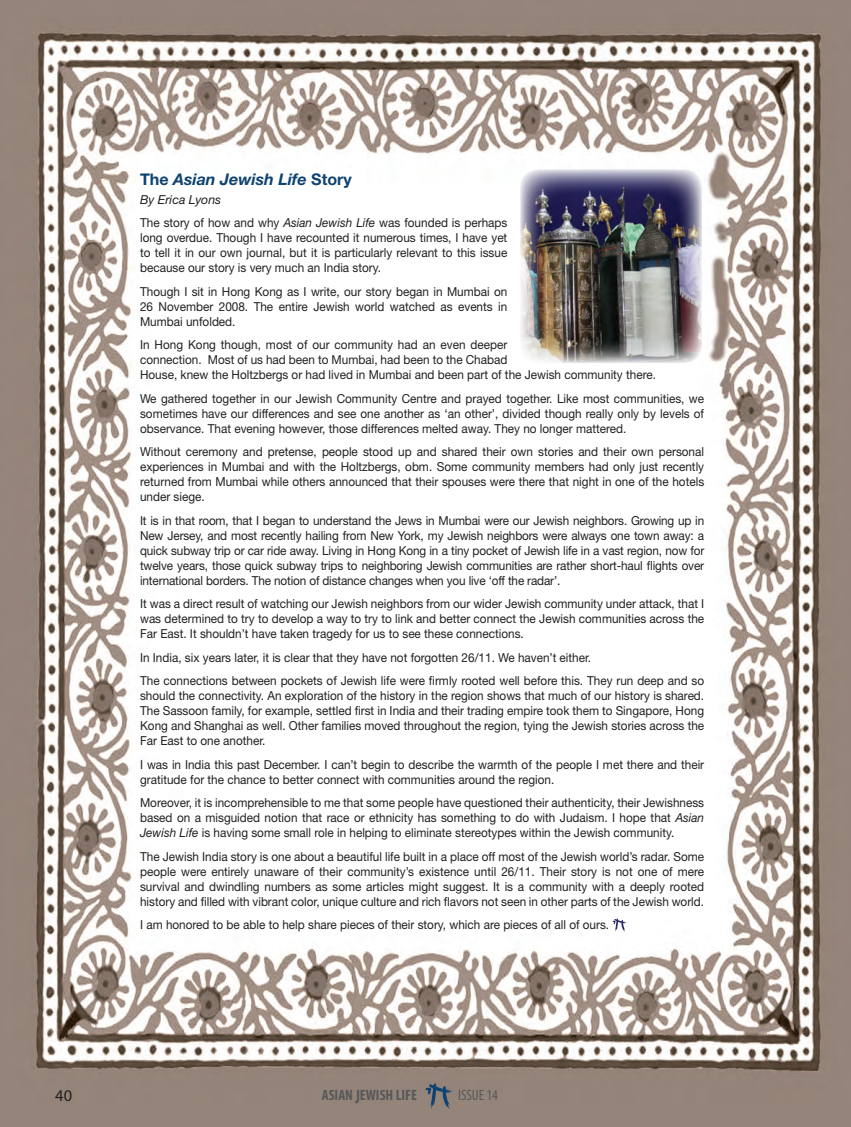
<style>
.page{position:relative;width:851px;height:1127px;background:#fff}
.page>*{position:absolute;margin:0;border:0;box-sizing:border-box;transform-origin:0 0}
.t1{font:16.5px "Myriad Pro";color:#231f20}
.t2{font:italic 700 16.05px "Helvetica Neue LT Std";color:#0f4371}
.t3{font:700 condensed 15px "Myriad Pro";color:#57585a}
.t4{font:condensed 15px "Myriad Pro";color:#57585a}
.t5{font:12.3px/15px "Helvetica Neue LT Std";color:#231f20;text-align:justify;scale:.95 1}
.s1{font-style:normal}
.s2{font-style:italic}
.s3{font-size:19.35px}
</style>
<div class="page">
<img style="left:0;top:0;width:850px;height:1127px">
<svg style="left:425px;top:1083px;width:27px;height:25px"></svg>
<svg style="left:612px;top:918px;width:14px;height:13px"></svg>
<img style="left:520px;top:169px;width:182px;height:194px">
<h2 class="t2" style="left:140px;top:169px;width:213px"><span class="s1">The</span> Asian Jewish Life <span class="s1">Story</span></h2>
<p class="t5" style="left:140px;top:187px;width:388px;line-height:23.5px"><span class="s2">By Erica Lyons<br></span>The story of how and why <span class="s2">Asian Jewish Life</span> was founded is perhaps</p>
<p class="t5" style="left:140px;top:230px;width:388px">long overdue. Though I have recounted it numerous times, I have yet to tell it in our own journal, but it is particularly relevant to this issue because our story is very much an India story.</p>
<p class="t5" style="left:140px;top:284px;width:388px">Though I sit in Hong Kong as I write, our story began in Mumbai on 26 November 2008. The entire Jewish world watched as events in Mumbai unfolded.</p>
<p class="t5" style="left:140px;top:337px;width:544px;text-align:left">In Hong Kong though, most of our community had an even deeper<br>connection. Most of us had been to Mumbai, had been to the Chabad<br>House, knew the Holtzbergs or had lived in Mumbai and been part of the Jewish community there.</p>
<p class="t5" style="left:140px;top:391px;width:595px">We gathered together in our Jewish Community Centre and prayed together. Like most communities, we sometimes have our differences and see one another as ‘an other’, divided though really only by levels of observance. That evening however, those differences melted away. They no longer mattered.</p>
<p class="t5" style="left:140px;top:444px;width:595px">Without ceremony and pretense, people stood up and shared their own stories and their own personal experiences in Mumbai and with the Holtzbergs, obm. Some community members had only just recently returned from Mumbai while others announced that their spouses were there that night in one of the hotels under siege.</p>
<p class="t5" style="left:140px;top:513px;width:595px">It is in that room, that I began to understand the Jews in Mumbai were our Jewish neighbors. Growing up in New Jersey, and most recently hailing from New York, my Jewish neighbors were always one town away: a quick subway trip or car ride away. Living in Hong Kong in a tiny pocket of Jewish life in a vast region, now for twelve years, those quick subway trips to neighboring Jewish communities are rather short-haul flights over international borders. The notion of distance changes when you live ‘off the radar’.</p>
<p class="t5" style="left:140px;top:596px;width:595px">It was a direct result of watching our Jewish neighbors from our wider Jewish community under attack, that I was determined to try to develop a way to try to link and better connect the Jewish communities across the Far East. It shouldn’t have taken tragedy for us to see these connections.</p>
<p class="t5" style="left:140px;top:645px;width:595px;line-height:23.5px">In India, six years later, it is clear that they have not forgotten 26/11. We haven’t either.<br>The connections between pockets of Jewish life were firmly rooted well before this. They run deep and so</p>
<p class="t5" style="left:140px;top:688px;width:595px">should the connectivity. An exploration of the history in the region shows that much of our history is shared.<br>The Sassoon family, for example, settled first in India and their trading empire took them to Singapore, Hong Kong and Shanghai as well. Other families moved throughout the region, tying the Jewish stories across the Far East to one another.</p>
<p class="t5" style="left:140px;top:757px;width:595px">I was in India this past December. I can’t begin to describe the warmth of the people I met there and their gratitude for the chance to better connect with communities around the region.</p>
<p class="t5" style="left:140px;top:795px;width:595px">Moreover, it is incomprehensible to me that some people have questioned their authenticity, their Jewishness based on a misguided notion that race or ethnicity has something to do with Judaism. I hope that <span class="s2">Asian Jewish Life</span> is having some small role in helping to eliminate stereotypes within the Jewish community.</p>
<p class="t5" style="left:140px;top:849px;width:595px">The Jewish India story is one about a beautiful life built in a place off most of the Jewish world’s radar. Some people were entirely unaware of their community’s existence until 26/11. Their story is not one of mere survival and dwindling numbers as some articles might suggest. It is a community with a deeply rooted history and filled with vibrant color, unique culture and rich flavors not seen in other parts of the Jewish world.</p>
<p class="t5" style="left:140px;top:917px;width:495px">I am honored to be able to help share pieces of their story, which are pieces of all of ours.</p>
<h1 class="t1" style="left:55px;top:1085px;width:18px">40</h1>
<p class="t3" style="left:322px;top:1086px;width:97px">ASIAN <span class="s3">J</span>EWISH LIFE</p>
<p class="t4" style="left:458px;top:1086px;width:41px">ISSUE 14</p>
</div>
